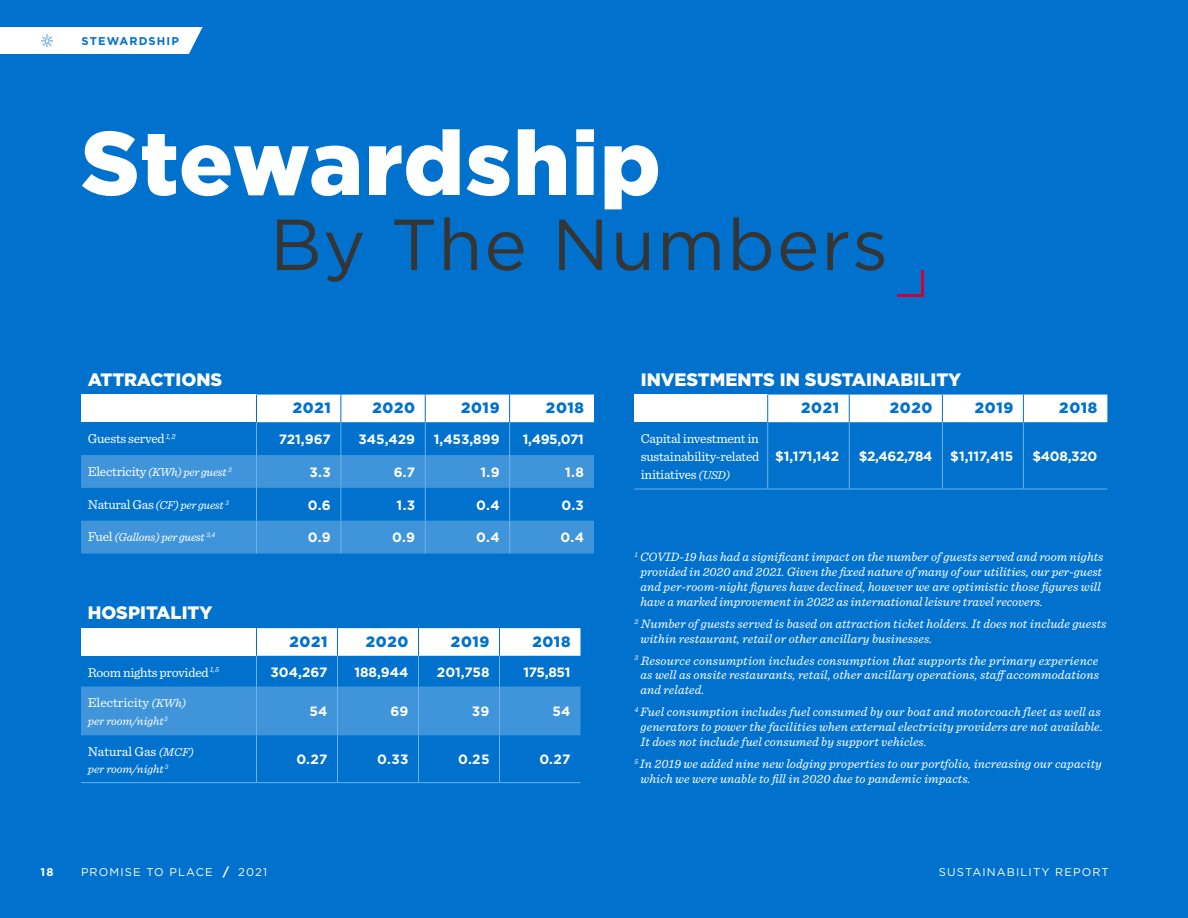
<style>
.page{position:relative;width:1188px;height:918px;background:#0072ce}
.page>*{position:absolute;margin:0;border:0;box-sizing:border-box;transform-origin:0 0}
.t1{font:900 90px "Gotham";letter-spacing:.01em;color:#fff}
.t2{font:72px "Gotham";letter-spacing:.025em;color:#353535}
.t3{font:900 18px "Gotham";color:#fff}
.t4{font:900 15px "Gotham";letter-spacing:.05em;color:#0072ce}
.t5{font:700 13.5px "Gotham";color:#fff}
.t6{font:13.5px/18px "Sentinel";letter-spacing:-.02em;color:#fff;text-align:justify}
.t7{font:13.5px "Sentinel";color:#fff}
.t8{font:italic 12.75px/15px "Sentinel";letter-spacing:.01em;color:#fff}
.t9{font:italic 12px "Sentinel";letter-spacing:-.02em;color:#fff}
.t10{font:italic 12px "Sentinel";color:#fff}
.t11{font:11.25px "Gotham";letter-spacing:.1em;color:#fff}
.t12{font:700 11.25px "Gotham";letter-spacing:.1em;color:#0072ce}
.t13{font:700 11.25px "Gotham";color:#fff}
.s1{font-style:normal;font-size:13.5px}
.s2{font-style:italic;font-size:12px}
.s3{font-weight:700;font-size:12px}
</style>
<div class="page">
<div style="left:81px;top:395px;width:175px;height:27px;background:#fff"></div>
<svg style="left:81px;top:455px;width:513px;height:99px;fill:#4095da"></svg>
<div style="left:257px;top:395px;width:337px;height:27px;background:#fff"></div>
<hr style="left:256px;top:422px;width:1px;height:33px;background:#69b3e7">
<hr style="left:340px;top:422px;width:1px;height:33px;background:#69b3e7">
<hr style="left:425px;top:422px;width:1px;height:33px;background:#69b3e7">
<hr style="left:509px;top:422px;width:1px;height:33px;background:#69b3e7">
<hr style="left:256px;top:455px;width:1px;height:33px;background:#69b3e7">
<hr style="left:340px;top:455px;width:1px;height:33px;background:#69b3e7">
<hr style="left:425px;top:455px;width:1px;height:33px;background:#69b3e7">
<hr style="left:509px;top:455px;width:1px;height:33px;background:#69b3e7">
<hr style="left:256px;top:488px;width:1px;height:33px;background:#69b3e7">
<hr style="left:340px;top:488px;width:1px;height:33px;background:#69b3e7">
<hr style="left:425px;top:488px;width:1px;height:33px;background:#69b3e7">
<hr style="left:509px;top:488px;width:1px;height:33px;background:#69b3e7">
<hr style="left:256px;top:521px;width:1px;height:33px;background:#69b3e7">
<hr style="left:340px;top:521px;width:1px;height:33px;background:#69b3e7">
<hr style="left:425px;top:521px;width:1px;height:33px;background:#69b3e7">
<hr style="left:509px;top:521px;width:1px;height:33px;background:#69b3e7">
<div style="left:81px;top:628px;width:175px;height:28px;background:#fff"></div>
<div style="left:81px;top:687px;width:499px;height:48px;background:#4095da"></div>
<hr style="left:81px;top:782px;width:175px;height:1px;background:#69b3e7">
<svg style="left:256px;top:628px;width:324px;height:28px;background:#f8fbfd"></svg>
<hr style="left:256px;top:656px;width:1px;height:31px;background:#69b3e7">
<hr style="left:337px;top:656px;width:1px;height:31px;background:#69b3e7">
<hr style="left:418px;top:656px;width:1px;height:31px;background:#69b3e7">
<hr style="left:499px;top:656px;width:1px;height:31px;background:#69b3e7">
<hr style="left:256px;top:687px;width:1px;height:48px;background:#69b3e7">
<hr style="left:337px;top:687px;width:1px;height:48px;background:#69b3e7">
<hr style="left:418px;top:687px;width:1px;height:48px;background:#69b3e7">
<hr style="left:499px;top:687px;width:1px;height:48px;background:#69b3e7">
<hr style="left:256px;top:735px;width:1px;height:47px;background:#69b3e7">
<hr style="left:337px;top:735px;width:1px;height:47px;background:#69b3e7">
<hr style="left:418px;top:735px;width:1px;height:47px;background:#69b3e7">
<hr style="left:499px;top:735px;width:1px;height:47px;background:#69b3e7">
<hr style="left:256px;top:782px;width:82px;height:1px;background:#69b3e7">
<hr style="left:338px;top:782px;width:80px;height:1px;background:#69b3e7">
<hr style="left:418px;top:782px;width:82px;height:1px;background:#69b3e7">
<hr style="left:500px;top:782px;width:80px;height:1px;background:#69b3e7">
<svg style="left:897px;top:270px;width:27px;height:27px"></svg>
<div style="left:634px;top:395px;width:134px;height:27px;background:#fff"></div>
<hr style="left:634px;top:489px;width:134px;height:1px;background:#69b3e7">
<div style="left:767px;top:395px;width:340px;height:27px;background:#fff"></div>
<hr style="left:767px;top:422px;width:1px;height:67px;background:#69b3e7">
<hr style="left:849px;top:422px;width:1px;height:67px;background:#69b3e7">
<hr style="left:942px;top:422px;width:1px;height:67px;background:#69b3e7">
<hr style="left:1023px;top:422px;width:1px;height:67px;background:#69b3e7">
<hr style="left:768px;top:489px;width:81px;height:1px;background:#69b3e7">
<hr style="left:849px;top:489px;width:93px;height:1px;background:#69b3e7">
<hr style="left:942px;top:489px;width:81px;height:1px;background:#69b3e7">
<hr style="left:1023px;top:489px;width:84px;height:1px;background:#69b3e7">
<div style="left:0;top:27px;width:203px;height:27px;background:#fff"></div>
<p class="t12" style="left:82px;top:34px;width:99px">STEWARDSHIP</p>
<h1 class="t1" style="left:81px;top:101px;width:581px">Stewardship</h1>
<h2 class="t2" style="left:270px;top:198px;width:620px">By The Numbers</h2>
<h3 class="t3" style="left:88px;top:367px;width:136px">ATTRACTIONS</h3>
<p class="t4" style="left:293px;top:398px;width:40px">2021</p>
<p class="t4" style="left:373px;top:398px;width:44px">2020</p>
<p class="t4" style="left:461px;top:398px;width:40px">2019</p>
<p class="t4" style="left:546px;top:398px;width:40px">2018</p>
<p class="t6" style="left:88px;top:429px;width:89px">Guests served <sup>1,2</sup></p>
<p class="t5" style="left:279px;top:430px;width:54px">721,967</p>
<p class="t5" style="left:359px;top:430px;width:58px">345,429</p>
<p class="t5" style="left:434px;top:430px;width:67px">1,453,899</p>
<p class="t5" style="left:523px;top:430px;width:63px">1,495,071</p>
<p class="t9" style="left:88px;top:463px;width:146px"><span class="s1">Electricity</span> (KWh) per guest <sup>3</sup></p>
<p class="t5" style="left:310px;top:463px;width:23px">3.3</p>
<p class="t5" style="left:394px;top:463px;width:23px">6.7</p>
<p class="t5" style="left:480px;top:463px;width:21px">1.9</p>
<p class="t5" style="left:565px;top:463px;width:20px">1.8</p>
<p class="t9" style="left:88px;top:496px;width:143px"><span class="s1">Natural Gas</span> (CF) per guest <sup>3</sup></p>
<p class="t5" style="left:308px;top:496px;width:25px">0.6</p>
<p class="t5" style="left:397px;top:496px;width:20px">1.3</p>
<p class="t5" style="left:476px;top:496px;width:25px">0.4</p>
<p class="t5" style="left:562px;top:496px;width:24px">0.3</p>
<p class="t9" style="left:88px;top:528px;width:129px"><span class="s1">Fuel</span> (Gallons) per guest <sup>3,4</sup></p>
<p class="t5" style="left:308px;top:529px;width:25px">0.9</p>
<p class="t5" style="left:392px;top:529px;width:25px">0.9</p>
<p class="t5" style="left:476px;top:529px;width:25px">0.4</p>
<p class="t5" style="left:561px;top:529px;width:25px">0.4</p>
<h3 class="t3" style="left:88px;top:600px;width:126px">HOSPITALITY</h3>
<p class="t4" style="left:289px;top:631px;width:40px">2021</p>
<p class="t4" style="left:366px;top:631px;width:44px">2020</p>
<p class="t4" style="left:451px;top:631px;width:40px">2019</p>
<p class="t4" style="left:532px;top:631px;width:40px">2018</p>
<p class="t6" style="left:88px;top:662px;width:133px">Room nights provided <sup>1,5</sup></p>
<p class="t5" style="left:271px;top:663px;width:58px">304,267</p>
<p class="t5" style="left:354px;top:663px;width:56px">188,944</p>
<p class="t5" style="left:437px;top:663px;width:54px">201,758</p>
<p class="t5" style="left:523px;top:663px;width:49px">175,851</p>
<p class="t7" style="left:88px;top:693px;width:100px">Electricity <span class="s2">(KWh)</span></p>
<p class="t10" style="left:88px;top:712px;width:82px">per room/night<sup>3</sup></p>
<p class="t5" style="left:309px;top:703px;width:20px">54</p>
<p class="t5" style="left:390px;top:703px;width:20px">69</p>
<p class="t5" style="left:472px;top:703px;width:19px">39</p>
<p class="t5" style="left:552px;top:703px;width:20px">54</p>
<p class="t7" style="left:88px;top:741px;width:108px">Natural Gas <span class="s2">(MCF)</span></p>
<p class="t10" style="left:88px;top:760px;width:82px">per room/night <sup>3</sup></p>
<p class="t5" style="left:296px;top:751px;width:33px">0.27</p>
<p class="t5" style="left:377px;top:751px;width:33px">0.33</p>
<p class="t5" style="left:458px;top:751px;width:33px">0.25</p>
<p class="t5" style="left:539px;top:751px;width:33px">0.27</p>
<h3 class="t3" style="left:641px;top:367px;width:322px">INVESTMENTS IN SUSTAINABILITY</h3>
<p class="t4" style="left:801px;top:398px;width:40px">2021</p>
<p class="t4" style="left:890px;top:398px;width:44px">2020</p>
<p class="t4" style="left:975px;top:398px;width:40px">2019</p>
<p class="t4" style="left:1059px;top:398px;width:40px">2018</p>
<p class="t6" style="left:641px;top:429px;width:120px">Capital investment in sustainability-related initiatives <span class="s2">(USD)</span></p>
<p class="t5" style="left:775px;top:447px;width:66px">$1,171,142</p>
<p class="t5" style="left:859px;top:447px;width:75px">$2,462,784</p>
<p class="t5" style="left:950px;top:447px;width:65px">$1,117,415</p>
<p class="t5" style="left:1032px;top:447px;width:67px">$408,320</p>
<p class="t8" style="left:641px;top:548px;width:465px;text-indent:-6px"><sup>1</sup> COVID-19 has had a significant impact on the number of guests served and room nights provided in 2020 and 2021. Given the fixed nature of many of our utilities, our per-guest and per-room-night figures have declined, however we are optimistic those figures will have a marked improvement in 2022 as international leisure travel recovers.</p>
<p class="t8" style="left:641px;top:615px;width:468px;text-indent:-6px"><sup>2</sup> Number of guests served is based on attraction ticket holders. It does not include guests within restaurant, retail or other ancillary businesses.</p>
<p class="t8" style="left:640px;top:652px;width:460px;text-align:justify;text-indent:-6px"><sup>3</sup> Resource consumption includes consumption that supports the primary experience as well as onsite restaurants, retail, other ancillary operations, staff accommodations and related.</p>
<p class="t8" style="left:640px;top:704px;width:464px;text-indent:-6px"><sup>4</sup> Fuel consumption includes fuel consumed by our boat and motorcoach fleet as well as generators to power the facilities when external electricity providers are not available.<br>It does not include fuel consumed by support vehicles.</p>
<p class="t8" style="left:641px;top:755px;width:463px;text-indent:-6px"><sup>5</sup> In 2019 we added nine new lodging properties to our portfolio, increasing our capacity which we were unable to fill in 2020 due to pandemic impacts.</p>
<p class="t13" style="left:40px;top:864px;width:14px">18</p>
<p class="t11" style="left:81px;top:864px;width:188px">PROMISE TO PLACE <span class="s3">/</span> 2021</p>
<p class="t11" style="left:939px;top:864px;width:171px">SUSTAINABILITY REPORT</p>
</div>
